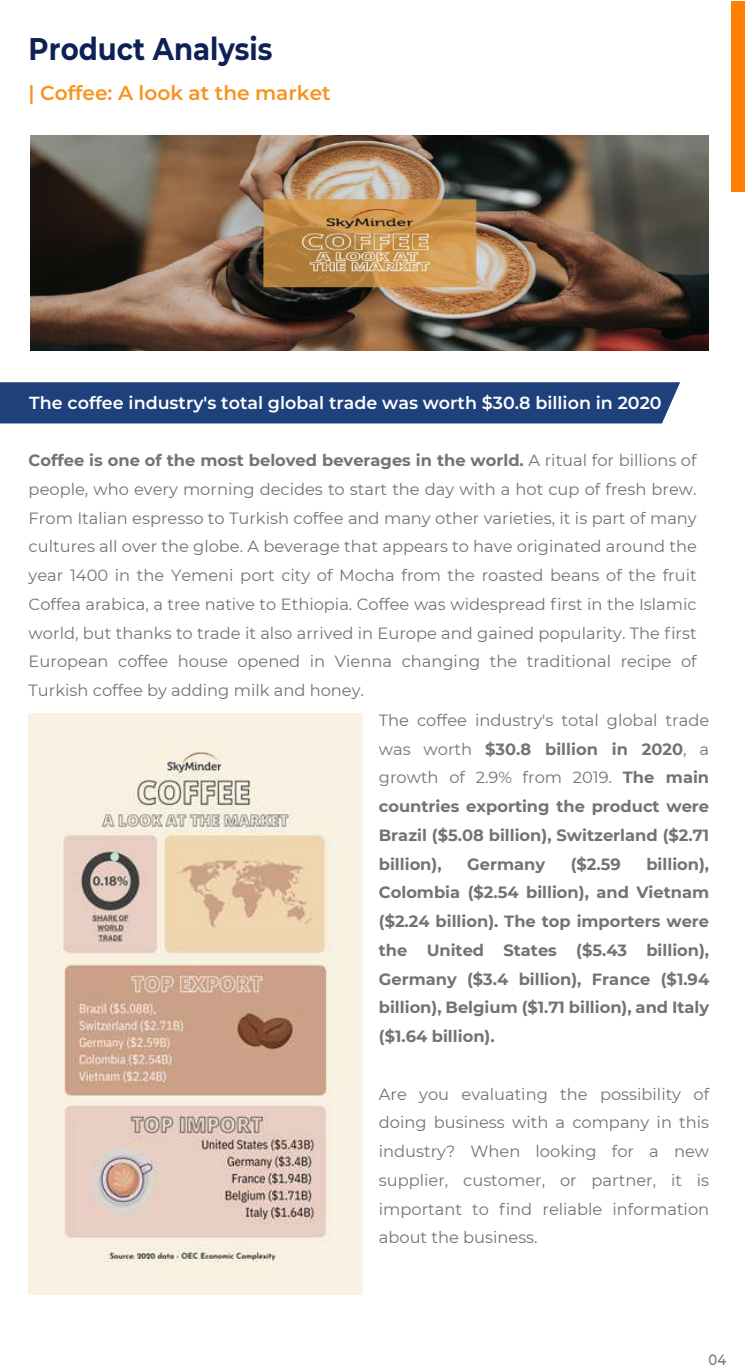
<style>
.page{position:relative;width:745px;height:1369px;background:#fff}
.page>*{position:absolute;margin:0;border:0;box-sizing:border-box;transform-origin:0 0}
.t1{font:700 31.25px "Montserrat";color:#0e2156;scale:.88 1}
.t2{font:600 20px "Montserrat";color:#f6931e}
.t3{font:600 17.5px "Montserrat";color:#fff}
.t4{font:16.25px/28.8px "Montserrat";color:#737373;text-align:justify}
.t5{font:700 16.25px/28.8px "Montserrat";color:#737373;text-align:justify}
.t6{font:500 15px "Montserrat";color:#737373;scale:.88 1}
.s1{font-weight:700}
.s2{font-weight:400}
</style>
<div class="page">
<div style="left:730px;top:1px;width:14px;height:191px;background:#ff8000"></div>
<div style="left:0;top:382px;width:679px;height:41px;background:#1e417c"></div>
<img style="left:30px;top:136px;width:678px;height:215px">
<img style="left:28px;top:714px;width:334px;height:581px">
<h1 class="t1" style="left:29px;top:27px;width:278px">Product Analysis</h1>
<p class="t2" style="left:29px;top:79px;width:303px">| Coffee: A look at the market</p>
<p class="t3" style="left:29px;top:390px;width:633px">The coffee industry's total global trade was worth $30.8 billion in 2020</p>
<p class="t4" style="left:29px;top:445px;width:669px"><span class="s1">Coffee is one of the most beloved beverages in the world.</span> A ritual for billions of people, who every morning decides to start the day with a hot cup of fresh brew.<br>From Italian espresso to Turkish coffee and many other varieties, it is part of many cultures all over the globe. A beverage that appears to have originated around the year 1400 in the Yemeni port city of Mocha from the roasted beans of the fruit Coffea arabica, a tree native to Ethiopia. Coffee was widespread first in the Islamic world, but thanks to trade it also arrived in Europe and gained popularity. The first European coffee house opened in Vienna changing the traditional recipe of Turkish coffee by adding milk and honey.</p>
<p class="t5" style="left:378px;top:705px;width:331px"><span class="s2">The coffee industry's total global trade was worth</span> $30.8 billion in 2020<span class="s2">, a growth of 2.9% from 2019.</span> The main countries exporting the product were Brazil ($5.08 billion), Switzerland ($2.71 billion),</p>
<p class="t5" style="left:467px;top:849px;width:79px">Germany</p>
<p class="t5" style="left:570px;top:849px;width:52px">($2.59</p>
<p class="t5" style="left:378px;top:849px;width:331px;text-indent:267px">billion), Colombia ($2.54 billion), and Vietnam ($2.24 billion). The top importers were the United States ($5.43 billion), Germany ($3.4 billion), France ($1.94 billion), Belgium ($1.71 billion), and Italy ($1.64 billion).</p>
<p class="t4" style="left:378px;top:1079px;width:331px">Are you evaluating the possibility of doing business with a company in this industry? When looking for a new supplier, customer, or partner, it is important to find reliable information about the business.</p>
<p class="t6" style="left:708px;top:1349px;width:22px">04</p>
</div>
